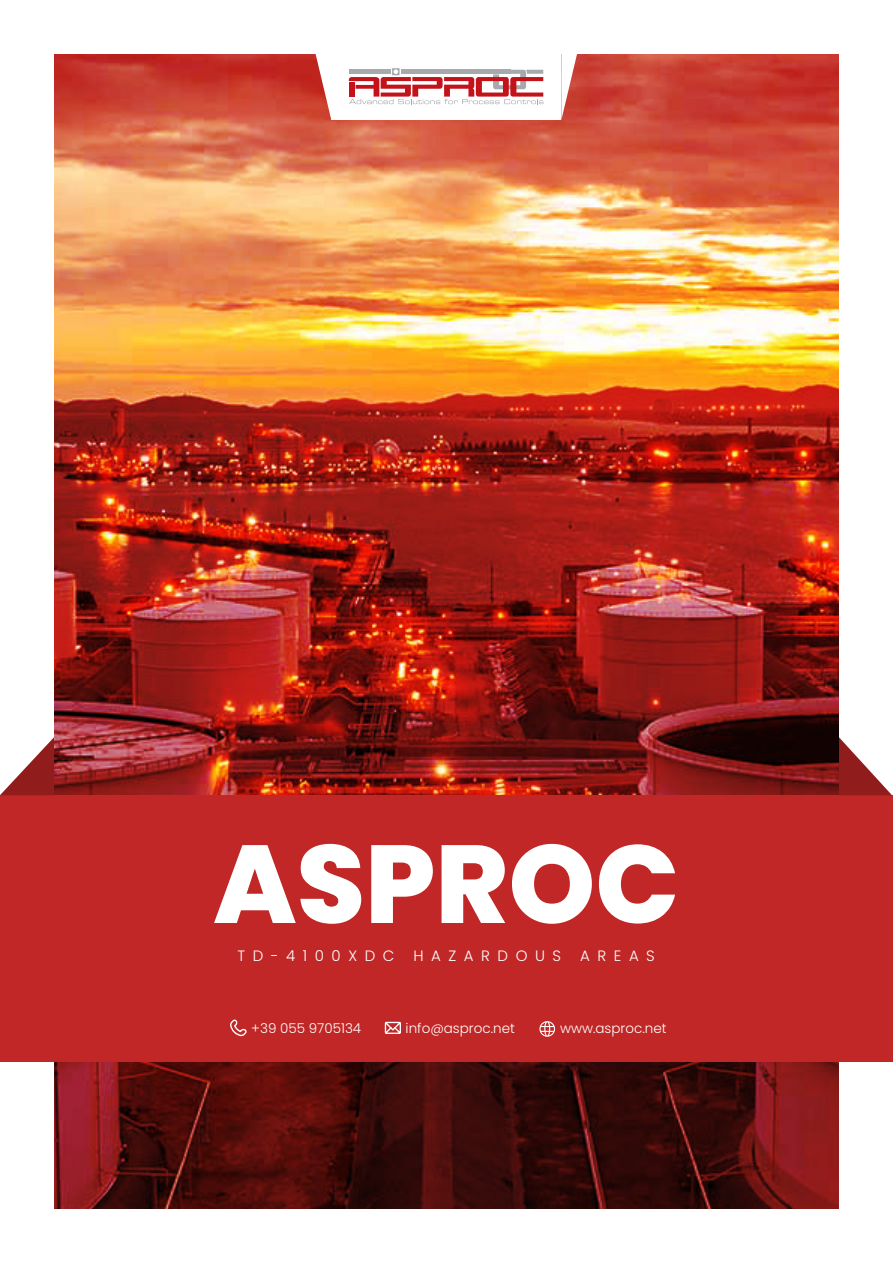
<style>
.page{position:relative;width:893px;height:1263px;background:#fff}
.page>*{position:absolute;margin:0;border:0;box-sizing:border-box;transform-origin:0 0}
.t1{font:800 110.55px "Poppins";color:#fff}
.t2{font:300 15px "Poppins";letter-spacing:.5em;color:#fff}
.t3{font:300 13.5px "Poppins";color:#fff}
</style>
<div class="page">
<img style="left:54px;top:54px;width:785px;height:1155px">
<div style="left:0;top:795px;width:893px;height:266px;background:#c02726"></div>
<svg style="left:0;top:737px;width:54px;height:58px"></svg>
<svg style="left:839px;top:737px;width:53px;height:58px"></svg>
<div style="left:331px;top:44px;width:230px;height:76px;background:#fff"></div>
<svg style="left:349px;top:68px;width:194px;height:36px"></svg>
<svg style="left:315px;top:54px;width:16px;height:66px"></svg>
<svg style="left:561px;top:54px;width:16px;height:66px"></svg>
<svg style="left:230px;top:1019px;width:17px;height:18px"></svg>
<svg style="left:384px;top:1021px;width:17px;height:13px"></svg>
<svg style="left:539px;top:1021px;width:16px;height:16px"></svg>
<p class="t1" style="left:213px;top:820px;width:467px">ASPROC</p>
<p class="t2" style="left:237px;top:947px;width:158px">TD-4100XDC</p>
<p class="t2" style="left:413px;top:947px;width:149px">HAZARDOUS</p>
<p class="t2" style="left:580px;top:947px;width:76px">AREAS</p>
<p class="t3" style="left:251px;top:1020px;width:111px">+39 055 9705134</p>
<p class="t3" style="left:406px;top:1020px;width:111px">info@asproc.net</p>
<p class="t3" style="left:560px;top:1020px;width:108px">www.asproc.net</p>
</div>
